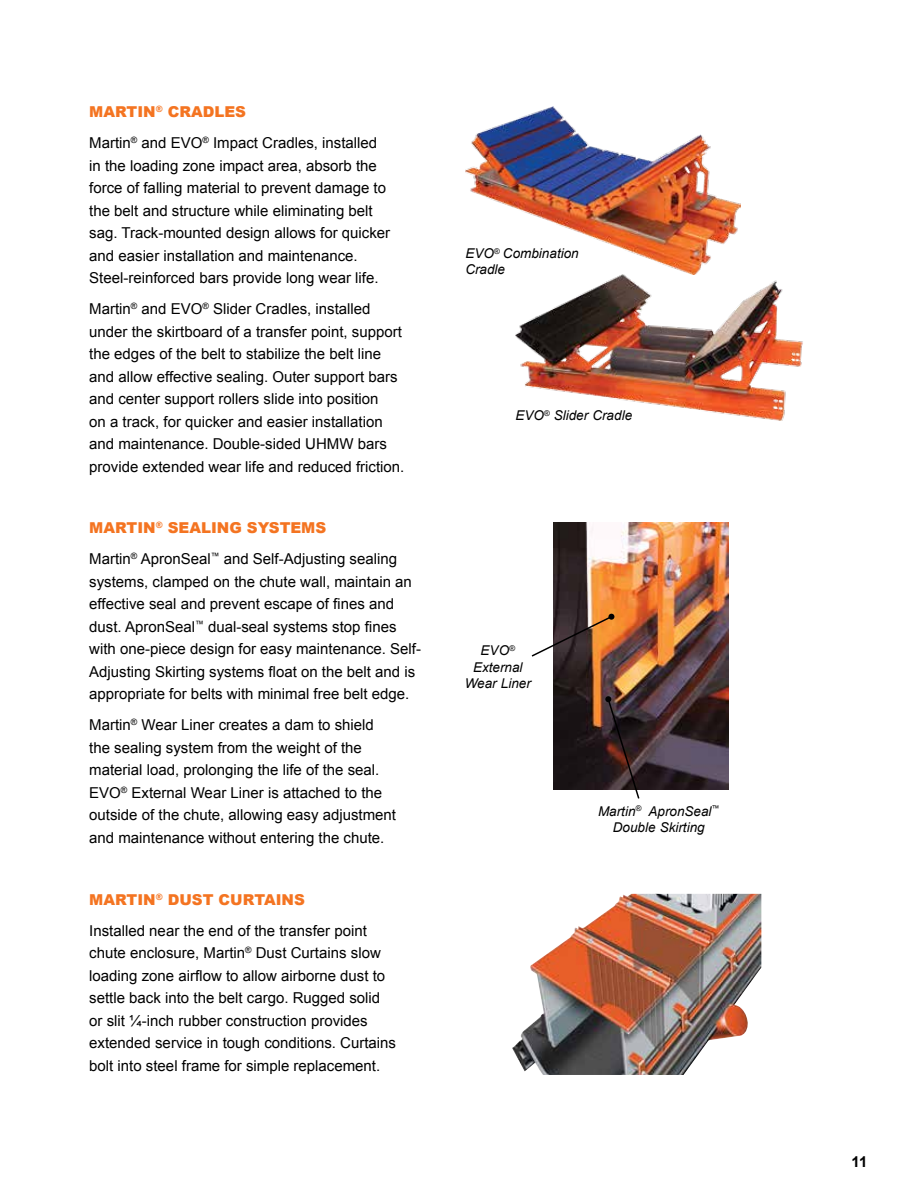
<style>
.page{position:relative;width:918px;height:1188px;background:#fff}
.page>*{position:absolute;margin:0;border:0;box-sizing:border-box;transform-origin:0 0}
.t1{font:15px/22.5px "Arial";color:#000}
.t2{font:700 15px "Arial";color:#000}
.t3{font:italic 13.5px/16.2px "Arial";color:#000;text-align:center}
.s1{font-weight:900;color:#f47421}
</style>
<div class="page">
<img style="left:512px;top:894px;width:249px;height:181px">
<img style="left:465px;top:106px;width:275px;height:168px">
<img style="left:515px;top:274px;width:288px;height:146px">
<img style="left:554px;top:523px;width:175px;height:266px">
<svg style="left:531px;top:614px;width:83px;height:44px"></svg>
<svg style="left:605px;top:696px;width:36px;height:103px"></svg>
<p class="t1" style="left:89px;top:96px;width:289px;line-height:31px"><span class="s1">MARTIN</span><sup>®</sup> <span class="s1">CRADLES<br></span>Martin<sup>®</sup> and EVO<sup>®</sup> Impact Cradles, installed</p>
<p class="t1" style="left:89px;top:154px;width:302px">in the loading zone impact area, absorb the force of falling material to prevent damage to the belt and structure while eliminating belt sag. Track-mounted design allows for quicker and easier installation and maintenance.<br>Steel-reinforced bars provide long wear life.</p>
<p class="t1" style="left:89px;top:298px;width:317px">Martin<sup>®</sup> and EVO<sup>®</sup> Slider Cradles, installed under the skirtboard of a transfer point, support the edges of the belt to stabilize the belt line and allow effective sealing. Outer support bars and center support rollers slide into position<br>on a track, for quicker and easier installation and maintenance. Double-sided UHMW bars provide extended wear life and reduced friction.</p>
<p class="t1" style="left:89px;top:513px;width:309px;line-height:31px"><span class="s1">MARTIN</span><sup>®</sup> <span class="s1">SEALING SYSTEMS<br></span>Martin<sup>®</sup> ApronSeal<sup>™</sup> and Self-Adjusting sealing</p>
<p class="t1" style="left:89px;top:570px;width:333px">systems, clamped on the chute wall, maintain an effective seal and prevent escape of fines and dust. ApronSeal<sup>™</sup> dual-seal systems stop fines with one-piece design for easy maintenance. Self-Adjusting Skirting systems float on the belt and is appropriate for belts with minimal free belt edge.</p>
<p class="t1" style="left:89px;top:714px;width:308px">Martin<sup>®</sup> Wear Liner creates a dam to shield the sealing system from the weight of the material load, prolonging the life of the seal.<br>EVO<sup>®</sup> External Wear Liner is attached to the outside of the chute, allowing easy adjustment and maintenance without entering the chute.</p>
<p class="t1" style="left:89px;top:884px;width:279px;line-height:31px"><span class="s1">MARTIN</span><sup>®</sup> <span class="s1">DUST CURTAINS<br></span>Installed near the end of the transfer point</p>
<p class="t1" style="left:89px;top:942px;width:308px">chute enclosure, Martin<sup>®</sup> Dust Curtains slow loading zone airflow to allow airborne dust to settle back into the belt cargo. Rugged solid or slit ¼-inch rubber construction provides extended service in tough conditions. Curtains bolt into steel frame for simple replacement.</p>
<p class="t3" style="left:465px;top:245px;width:115px;text-align:left">EVO<sup>®</sup> Combination<br>Cradle</p>
<p class="t3" style="left:515px;top:408px;width:118px">EVO<sup>®</sup> Slider Cradle</p>
<p class="t3" style="left:465px;top:643px;width:68px">EVO<sup>®<br></sup>External<br>Wear Liner</p>
<p class="t3" style="left:598px;top:803px;width:123px">Martin<sup>®</sup> ApronSeal<sup>™<br></sup>Double Skirting</p>
<p class="t2" style="left:852px;top:1152px;width:17px">11</p>
</div>
